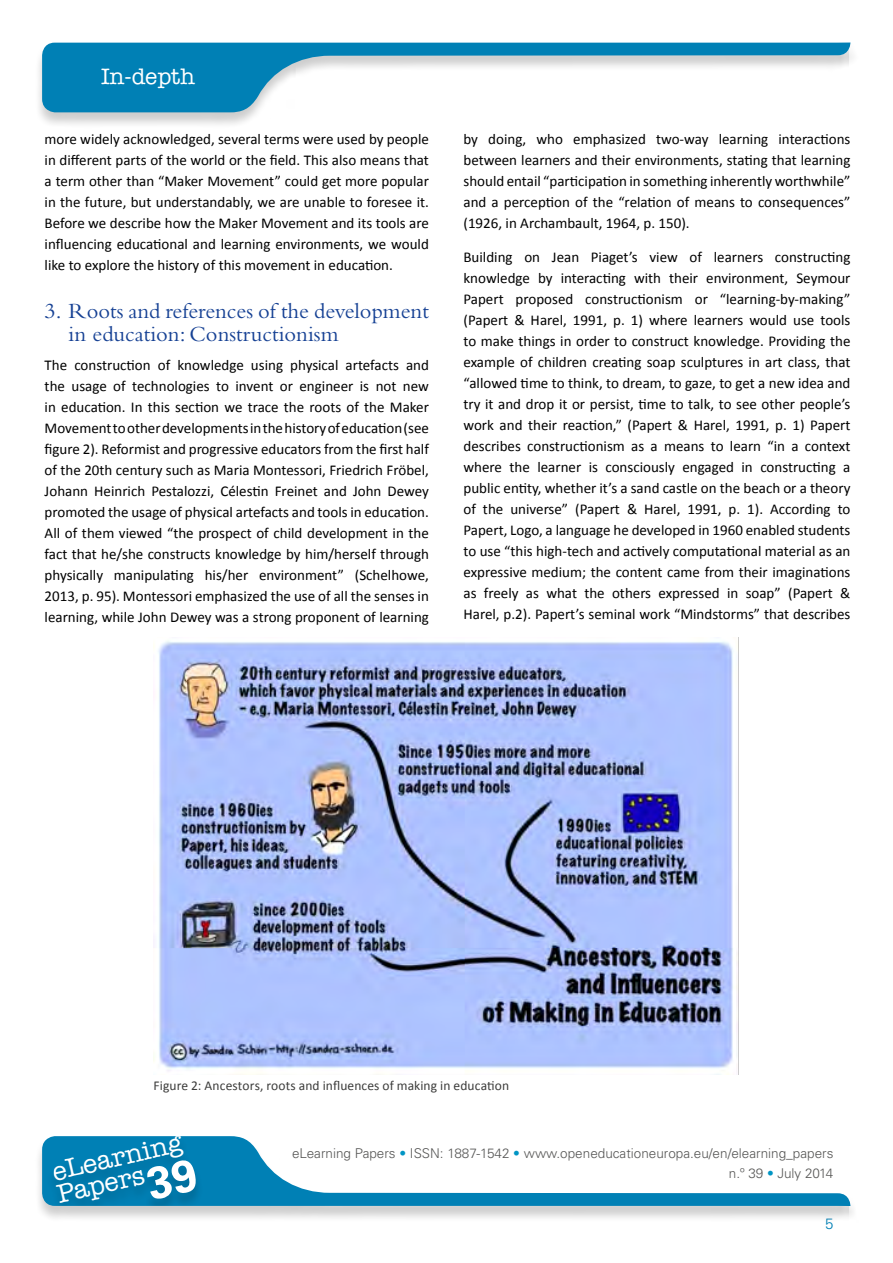
<style>
.page{position:relative;width:893px;height:1263px;background:#fff}
.page>*{position:absolute;margin:0;border:0;box-sizing:border-box;transform-origin:0 0}
.t1{font:500 26.25px/23.1px "American Typewriter Std";color:#fff}
.t2{font:22.5px/22.5px "Bembo Std";color:#164194}
.t3{font:500 22.5px "American Typewriter Std";color:#fff}
.t4{font:15px/21px "Calibri";color:#000;text-align:justify}
.t5{font:300 15px "Univers LT Std";color:#0080b5}
.t6{font:300 13.5px/20.4px "Univers LT Std";color:#575756;text-align:right}
.t7{font:13.5px "Calibri";letter-spacing:.005em;color:#3c3c3b}
.s1{font-family:"Univers LT Std";font-weight:700;font-size:45px}
.s2{color:#0095c4}
</style>
<div class="page">
<div style="left:34px;top:43px;width:824px;height:86px;background:#000;opacity:.2"></div>
<svg style="left:42px;top:43px;width:808px;height:69px"></svg>
<div style="left:34px;top:1136px;width:824px;height:86px;background:#000;opacity:.2"></div>
<svg style="left:42px;top:1136px;width:808px;height:70px"></svg>
<div style="left:46px;top:1136px;width:158px;height:70px;background:#000;opacity:.2"></div>
<img style="left:154px;top:638px;width:585px;height:437px">
<h2 class="t3" style="left:101px;top:64px;width:96px">In-depth</h2>
<p class="t4" style="left:45px;top:128px;width:386px">more widely acknowledged, several terms were used by people in different parts of the world or the field. This also means that a term other than “Maker Movement” could get more popular in the future, but understandably, we are unable to foresee it.<br>Before we describe how the Maker Movement and its tools are influencing educational and learning environments, we would like to explore the history of this movement in education.</p>
<h2 class="t2" style="left:69px;top:299px;width:362px;text-indent:-24px">3. Roots and references of the development in education: Constructionism</h2>
<p class="t4" style="left:45px;top:354px;width:386px">The construction of knowledge using physical artefacts and the usage of technologies to invent or engineer is not new in education. In this section we trace the roots of the Maker Movement to other developments in the history of education (see figure 2). Reformist and progressive educators from the first half of the 20th century such as Maria Montessori, Friedrich Fröbel, Johann Heinrich Pestalozzi, Célestin Freinet and John Dewey promoted the usage of physical artefacts and tools in education.<br>All of them viewed “the prospect of child development in the fact that he/she constructs knowledge by him/herself through physically manipulating his/her environment” (Schelhowe, 2013, p. 95). Montessori emphasized the use of all the senses in learning, while John Dewey was a strong proponent of learning</p>
<p class="t4" style="left:463px;top:128px;width:388px">by doing, who emphasized two-way learning interactions between learners and their environments, stating that learning should entail “participation in something inherently worthwhile” and a perception of the “relation of means to consequences” (1926, in Archambault, 1964, p. 150).</p>
<p class="t4" style="left:463px;top:246px;width:388px">Building on Jean Piaget’s view of learners constructing knowledge by interacting with their environment, Seymour Papert proposed constructionism or “learning-by-making” (Papert &amp; Harel, 1991, p. 1) where learners would use tools to make things in order to construct knowledge. Providing the example of children creating soap sculptures in art class, that “allowed time to think, to dream, to gaze, to get a new idea and try it and drop it or persist, time to talk, to see other people’s work and their reaction,” (Papert &amp; Harel, 1991, p. 1) Papert describes constructionism as a means to learn “in a context where the learner is consciously engaged in constructing a public entity, whether it’s a sand castle on the beach or a theory of the universe” (Papert &amp; Harel, 1991, p. 1). According to Papert, Logo, a language he developed in 1960 enabled students to use “this high-tech and actively computational material as an expressive medium; the content came from their imaginations as freely as what the others expressed in soap” (Papert &amp; Harel, p.2). Papert’s seminal work “Mindstorms” that describes</p>
<p class="t7" style="left:154px;top:1077px;width:357px">Figure 2: Ancestors, roots and influences of making in education</p>
<h1 class="t1" style="left:50px;top:1161px;width:141px;rotate:-13deg">eLearning<br>Papers<span class="s1">39</span></h1>
<p class="t6" style="left:292px;top:1143px;width:543px">eLearning Papers <span class="s2">•</span> ISSN: 1887-1542 <span class="s2">•</span> www.openeducationeuropa.eu/en/elearning_papers n.º 39 <span class="s2">•</span> July 2014</p>
<p class="t5" style="left:825px;top:1215px;width:10px">5</p>
</div>
